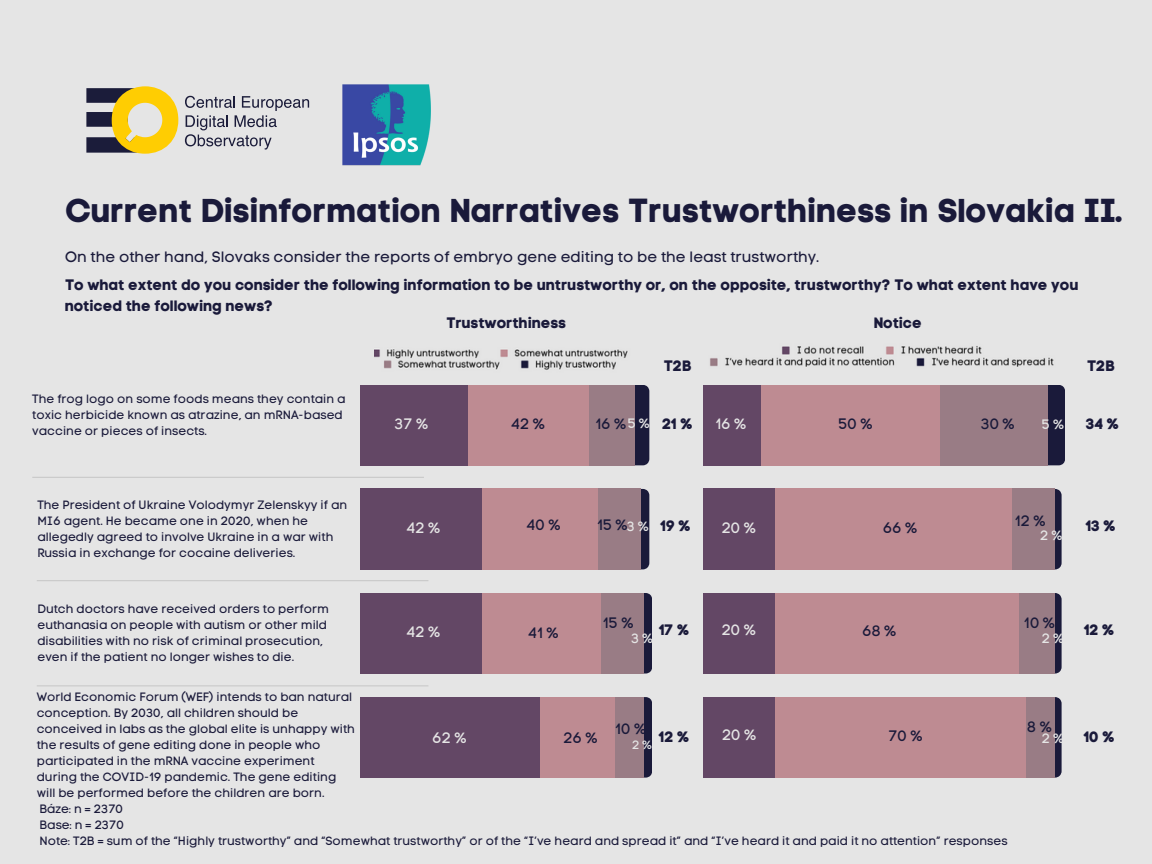
<style>
.page{position:relative;width:1152px;height:864px;background:#e5e5e5}
.page>*{position:absolute;margin:0;border:0;box-sizing:border-box;transform-origin:0 0}
.t1{font:33px "Code Pro Bold LC";color:#1a1a3a}
.t2{font:15px/20.2px "Code Pro Bold LC";color:#1a1a3a}
.t3{font:15px "Code Pro Normal LC";color:#1a1a3a}
.t4{font:15px "Code Pro Normal LC";color:#e5e5e5}
.t5{font:13.5px "Code Pro Normal LC";color:#e5e5e5}
.t6{font:12px/16px "Code Pro Normal LC";color:#1a1a3a}
.t7{font:12px "Code Pro Normal LC";color:#e5e5e5}
</style>
<div class="page">
<svg style="left:86px;top:86px;width:92px;height:68px"></svg>
<svg style="left:185px;top:96px;width:124px;height:54px"></svg>
<img style="left:343px;top:84px;width:87px;height:81px">
<svg style="left:1059px;top:385px;width:6px;height:80px"></svg>
<svg style="left:1055px;top:489px;width:7px;height:80px"></svg>
<svg style="left:1055px;top:593px;width:7px;height:81px"></svg>
<svg style="left:1055px;top:697px;width:7px;height:81px"></svg>
<div style="left:703px;top:385px;width:344px;height:80px;background:#997c85"></div>
<div style="left:703px;top:489px;width:351px;height:80px;background:#997c85"></div>
<div style="left:703px;top:593px;width:351px;height:81px;background:#997c85"></div>
<div style="left:703px;top:697px;width:351px;height:81px;background:#997c85"></div>
<div style="left:703px;top:385px;width:237px;height:80px;background:#be8b92"></div>
<div style="left:703px;top:489px;width:308px;height:80px;background:#be8b92"></div>
<div style="left:703px;top:593px;width:316px;height:81px;background:#be8b92"></div>
<div style="left:703px;top:697px;width:323px;height:81px;background:#be8b92"></div>
<div style="left:703px;top:385px;width:58px;height:80px;background:#634765"></div>
<div style="left:703px;top:489px;width:72px;height:80px;background:#634765"></div>
<div style="left:703px;top:593px;width:72px;height:81px;background:#634765"></div>
<div style="left:703px;top:697px;width:72px;height:81px;background:#634765"></div>
<svg style="left:643px;top:385px;width:6px;height:80px"></svg>
<svg style="left:643px;top:489px;width:6px;height:80px"></svg>
<svg style="left:646px;top:593px;width:6px;height:81px"></svg>
<svg style="left:646px;top:697px;width:6px;height:81px"></svg>
<div style="left:360px;top:385px;width:275px;height:80px;background:#997c85"></div>
<div style="left:360px;top:489px;width:281px;height:80px;background:#997c85"></div>
<div style="left:360px;top:593px;width:284px;height:81px;background:#997c85"></div>
<div style="left:360px;top:697px;width:284px;height:81px;background:#997c85"></div>
<div style="left:360px;top:385px;width:229px;height:80px;background:#be8b92"></div>
<div style="left:360px;top:489px;width:237px;height:80px;background:#be8b92"></div>
<div style="left:360px;top:593px;width:240px;height:81px;background:#be8b92"></div>
<div style="left:360px;top:697px;width:255px;height:81px;background:#be8b92"></div>
<div style="left:360px;top:385px;width:107px;height:80px;background:#634765"></div>
<div style="left:360px;top:489px;width:122px;height:80px;background:#634765"></div>
<div style="left:360px;top:593px;width:122px;height:81px;background:#634765"></div>
<div style="left:360px;top:697px;width:180px;height:81px;background:#634765"></div>
<hr style="left:32px;top:477px;width:392px;height:1px;background:#737373">
<hr style="left:37px;top:580px;width:391px;height:1px;background:#737373">
<hr style="left:37px;top:685px;width:391px;height:1px;background:#737373">
<img style="left:375px;top:349px;width:253px;height:21px">
<img style="left:710px;top:346px;width:344px;height:21px">
<p class="t1" style="left:65px;top:191px;width:1060px">Current Disinformation Narratives Trustworthiness in Slovakia II.</p>
<p class="t3" style="left:65px;top:247px;width:756px">On the other hand, Slovaks consider the reports of embryo gene editing to be the least trustworthy.</p>
<p class="t2" style="left:65px;top:275px;width:1015px">To what extent do you consider the following information to be untrustworthy or, on the opposite, trustworthy? To what extent have you noticed the following news?</p>
<p class="t2" style="left:446px;top:312px;width:121px">Trustworthiness</p>
<p class="t2" style="left:874px;top:312px;width:50px">Notice</p>
<p class="t6" style="left:32px;top:391px;width:315px">The frog logo on some foods means they contain a toxic herbicide known as atrazine, an mRNA-based vaccine or pieces of insects.</p>
<p class="t4" style="left:395px;top:414px;width:35px">37 %</p>
<p class="t3" style="left:511px;top:414px;width:35px">42 %</p>
<p class="t2" style="left:664px;top:355px;width:29px">T2B</p>
<p class="t3" style="left:596px;top:414px;width:32px">16 %</p>
<p class="t5" style="left:628px;top:415px;width:24px">5%</p>
<p class="t2" style="left:662px;top:413px;width:32px">21 %</p>
<p class="t4" style="left:716px;top:414px;width:32px">16 %</p>
<p class="t3" style="left:838px;top:414px;width:35px">50 %</p>
<p class="t3" style="left:981px;top:414px;width:35px">30 %</p>
<p class="t5" style="left:1042px;top:416px;width:24px">5%</p>
<p class="t2" style="left:1087px;top:355px;width:29px">T2B</p>
<p class="t2" style="left:1086px;top:413px;width:35px">34 %</p>
<p class="t6" style="left:37px;top:497px;width:311px">The President of Ukraine Volodymyr Zelenskyy if an MI6 agent. He became one in 2020, when he allegedly agreed to involve Ukraine in a war with Russia in exchange for cocaine deliveries.</p>
<p class="t4" style="left:406px;top:518px;width:35px">42 %</p>
<p class="t3" style="left:526px;top:516px;width:35px">40 %</p>
<p class="t3" style="left:597px;top:516px;width:32px">15 %</p>
<p class="t5" style="left:627px;top:518px;width:23px">3%</p>
<p class="t2" style="left:661px;top:516px;width:32px">19 %</p>
<p class="t4" style="left:722px;top:518px;width:35px">20 %</p>
<p class="t3" style="left:883px;top:518px;width:35px">66 %</p>
<p class="t3" style="left:1015px;top:512px;width:32px">12 %</p>
<p class="t5" style="left:1040px;top:527px;width:24px">2%</p>
<p class="t2" style="left:1086px;top:516px;width:32px">13 %</p>
<p class="t6" style="left:37px;top:601px;width:293px">Dutch doctors have received orders to perform euthanasia on people with autism or other mild disabilities with no risk of criminal prosecution, even if the patient no longer wishes to die.</p>
<p class="t4" style="left:406px;top:623px;width:35px">42 %</p>
<p class="t3" style="left:528px;top:623px;width:32px">41 %</p>
<p class="t3" style="left:603px;top:614px;width:32px">15 %</p>
<p class="t2" style="left:659px;top:619px;width:32px">17 %</p>
<p class="t5" style="left:631px;top:630px;width:23px">3%</p>
<p class="t4" style="left:722px;top:620px;width:35px">20 %</p>
<p class="t3" style="left:862px;top:621px;width:35px">68 %</p>
<p class="t3" style="left:1024px;top:614px;width:32px">10 %</p>
<p class="t5" style="left:1042px;top:630px;width:24px">2%</p>
<p class="t2" style="left:1084px;top:619px;width:32px">12 %</p>
<p class="t6" style="left:37px;top:689px;width:320px">World Economic Forum (WEF) intends to ban natural conception. By 2030, all children should be conceived in labs as the global elite is unhappy with the results of gene editing done in people who participated in the mRNA vaccine experiment during the COVID-19 pandemic. The gene editing will be performed before the children are born.</p>
<p class="t6" style="left:40px;top:801px;width:85px">Báze: n = 2370</p>
<p class="t6" style="left:40px;top:817px;width:86px">Base: n = 2370</p>
<p class="t6" style="left:40px;top:833px;width:970px">Note: T2B = sum of the “Highly trustworthy” and “Somewhat trustworthy” or of the “I’ve heard and spread it” and “I’ve heard it and paid it no attention” responses</p>
<p class="t3" style="left:615px;top:720px;width:32px">10 %</p>
<p class="t4" style="left:722px;top:726px;width:35px">20 %</p>
<p class="t3" style="left:889px;top:726px;width:35px">70 %</p>
<p class="t2" style="left:659px;top:726px;width:32px">12 %</p>
<p class="t4" style="left:433px;top:728px;width:35px">62 %</p>
<p class="t3" style="left:564px;top:728px;width:35px">26 %</p>
<p class="t7" style="left:632px;top:737px;width:21px">2%</p>
<p class="t3" style="left:1027px;top:718px;width:26px">8%</p>
<p class="t5" style="left:1042px;top:730px;width:24px">2%</p>
<p class="t2" style="left:1084px;top:726px;width:33px">10 %</p>
</div>
